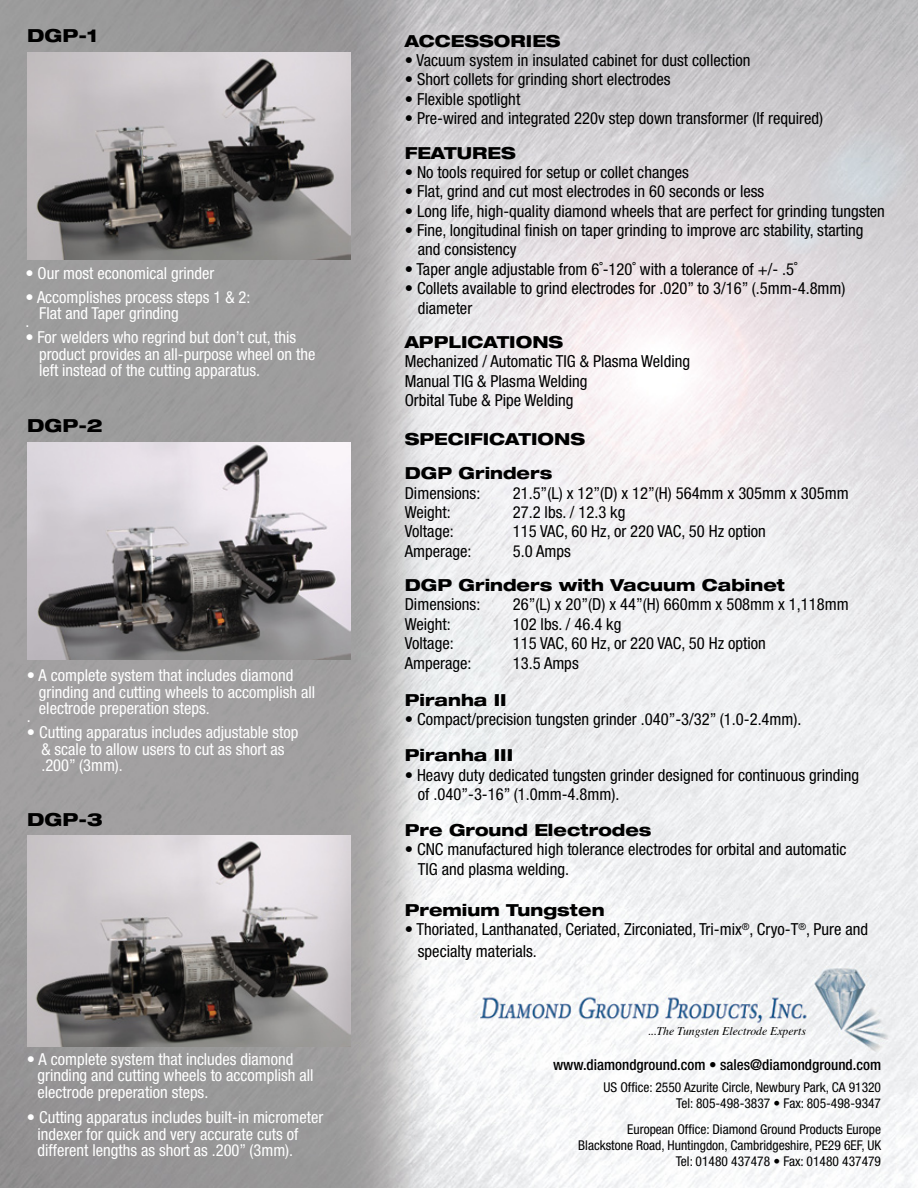
<style>
.page{position:relative;width:918px;height:1188px;background:#fff}
.page>*{position:absolute;margin:0;border:0;box-sizing:border-box;transform-origin:0 0}
.t1{font:800 expanded 18px "Helvetica Neue";color:#000}
.t2{font:condensed 16.65px/19.4px "Helvetica Neue";color:#000}
.t3{font:800 expanded 16.65px/34.3px "Helvetica Neue";color:#000}
.t4{font:condensed 16.5px/16.5px "Helvetica Neue";color:#fff}
.t5{font:500 condensed 15px "Helvetica Neue";color:#000}
.t6{font:condensed 13.5px/16.2px "Helvetica Neue";color:#000;text-align:right}
.t7{font:italic 11.7px "Times";color:#000}
</style>
<div class="page">
<img style="left:0;top:0;width:918px;height:1188px">
<img style="left:27px;top:52px;width:324px;height:208px">
<img style="left:27px;top:442px;width:324px;height:218px">
<img style="left:27px;top:836px;width:324px;height:211px">
<p class="t1" style="left:27px;top:24px;width:72px">DGP-1</p>
<p class="t4" style="left:25px;top:264px;width:191px">• Our most economical grinder</p>
<p class="t4" style="left:39px;top:288px;width:213px;text-indent:-14px">• Accomplishes process steps 1 &amp; 2:<br>Flat and Taper grinding</p>
<p class="t4" style="left:25px;top:312px;width:5px">.</p>
<p class="t4" style="left:39px;top:329px;width:278px;text-indent:-14px">• For welders who regrind but don’t cut, this product provides an all-purpose wheel on the left instead of the cutting apparatus.</p>
<p class="t1" style="left:27px;top:414px;width:77px">DGP-2</p>
<p class="t4" style="left:39px;top:667px;width:278px;text-indent:-12px">• A complete system that includes diamond grinding and cutting wheels to accomplish all electrode preperation steps.</p>
<p class="t4" style="left:27px;top:708px;width:5px">.</p>
<p class="t4" style="left:41px;top:724px;width:259px;text-indent:-14px">• Cutting apparatus includes adjustable stop &amp; scale to allow users to cut as short as .200” (3mm).</p>
<p class="t1" style="left:27px;top:808px;width:77px">DGP-3</p>
<p class="t4" style="left:37px;top:1051px;width:278px;text-indent:-10px">• A complete system that includes diamond grinding and cutting wheels to accomplish all electrode preperation steps.</p>
<p class="t4" style="left:37px;top:1109px;width:287px;text-indent:-10px">• Cutting apparatus includes built-in micrometer indexer for quick and very accurate cuts of different lengths as short as .200” (3mm).</p>
<p class="t3" style="left:405px;top:23px;width:157px">ACCESSORIES</p>
<p class="t2" style="left:405px;top:50px;width:347px">• Vacuum system in insulated cabinet for dust collection</p>
<p class="t2" style="left:405px;top:70px;width:267px">• Short collets for grinding short electrodes</p>
<p class="t2" style="left:405px;top:89px;width:117px">• Flexible spotlight</p>
<p class="t2" style="left:405px;top:109px;width:420px">• Pre-wired and integrated 220v step down transformer (If required)</p>
<p class="t3" style="left:405px;top:135px;width:113px">FEATURES</p>
<p class="t2" style="left:405px;top:162px;width:286px">• No tools required for setup or collet changes</p>
<p class="t2" style="left:405px;top:182px;width:361px">• Flat, grind and cut most electrodes in 60 seconds or less</p>
<p class="t2" style="left:405px;top:201px;width:482px">• Long life, high-quality diamond wheels that are perfect for grinding tungsten</p>
<p class="t2" style="left:418px;top:220px;width:447px;text-indent:-13px">• Fine, longitudinal finish on taper grinding to improve arc stability, starting and consistency</p>
<p class="t2" style="left:405px;top:259px;width:394px">• Taper angle adjustable from 6˚-120˚ with a tolerance of +/- .5˚</p>
<p class="t2" style="left:418px;top:279px;width:429px;text-indent:-13px">• Collets available to grind electrodes for .020” to 3/16” (.5mm-4.8mm) diameter</p>
<p class="t3" style="left:405px;top:324px;width:160px">APPLICATIONS</p>
<p class="t2" style="left:405px;top:352px;width:287px">Mechanized / Automatic TIG &amp; Plasma Welding<br>Manual TIG &amp; Plasma Welding<br>Orbital Tube &amp; Pipe Welding</p>
<p class="t3" style="left:405px;top:421px;width:182px">SPECIFICATIONS<br>DGP Grinders</p>
<p class="t2" style="left:405px;top:483px;width:77px">Dimensions:</p>
<p class="t2" style="left:513px;top:483px;width:338px">21.5”(L) x 12”(D) x 12”(H) 564mm x 305mm x 305mm</p>
<p class="t2" style="left:405px;top:502px;width:48px">Weight:</p>
<p class="t2" style="left:513px;top:502px;width:114px">27.2 lbs. / 12.3 kg</p>
<p class="t2" style="left:405px;top:522px;width:51px">Voltage:</p>
<p class="t2" style="left:513px;top:522px;width:255px">115 VAC, 60 Hz, or 220 VAC, 50 Hz option</p>
<p class="t2" style="left:405px;top:541px;width:68px">Amperage:</p>
<p class="t2" style="left:513px;top:541px;width:60px">5.0 Amps</p>
<p class="t3" style="left:405px;top:567px;width:382px">DGP Grinders with Vacuum Cabinet</p>
<p class="t2" style="left:405px;top:595px;width:77px">Dimensions:</p>
<p class="t2" style="left:513px;top:595px;width:338px">26”(L) x 20”(D) x 44”(H) 660mm x 508mm x 1,118mm</p>
<p class="t2" style="left:405px;top:614px;width:48px">Weight:</p>
<p class="t2" style="left:513px;top:614px;width:110px">102 lbs. / 46.4 kg</p>
<p class="t2" style="left:405px;top:634px;width:51px">Voltage:</p>
<p class="t2" style="left:513px;top:634px;width:255px">115 VAC, 60 Hz, or 220 VAC, 50 Hz option</p>
<p class="t2" style="left:405px;top:653px;width:68px">Amperage:</p>
<p class="t2" style="left:513px;top:653px;width:67px">13.5 Amps</p>
<p class="t3" style="left:405px;top:682px;width:103px">Piranha II</p>
<p class="t2" style="left:405px;top:710px;width:398px">• Compact/precision tungsten grinder .040”-3/32” (1.0-2.4mm).</p>
<p class="t3" style="left:405px;top:738px;width:110px">Piranha III</p>
<p class="t2" style="left:418px;top:765px;width:443px;text-indent:-13px">• Heavy duty dedicated tungsten grinder designed for continuous grinding of .040”-3-16” (1.0mm-4.8mm).</p>
<p class="t3" style="left:405px;top:812px;width:248px">Pre Ground Electrodes</p>
<p class="t2" style="left:418px;top:839px;width:430px;text-indent:-13px">• CNC manufactured high tolerance electrodes for orbital and automatic<br>TIG and plasma welding.</p>
<p class="t3" style="left:405px;top:892px;width:201px">Premium Tungsten</p>
<p class="t2" style="left:418px;top:918px;width:452px;line-height:22px;text-indent:-13px">• Thoriated, Lanthanated, Ceriated, Zirconiated, Tri-mix<sup>®</sup>, Cryo-T<sup>®</sup>, Pure and specialty materials.</p>
<p class="t7" style="left:648px;top:1021px;width:159px">...The Tungsten Electrode Experts</p>
<p class="t5" style="left:553px;top:1056px;width:330px">www.diamondground.com • sales@diamondground.com</p>
<p class="t6" style="left:603px;top:1079px;width:279px">US Office: 2550 Azurite Circle, Newbury Park, CA 91320<br>Tel: 805-498-3837 • Fax: 805-498-9347</p>
<p class="t6" style="left:578px;top:1121px;width:304px">European Office: Diamond Ground Products Europe<br>Blackstone Road, Huntingdon, Cambridgeshire, PE29 6EF, UK<br>Tel: 01480 437478 • Fax: 01480 437479</p>
</div>
